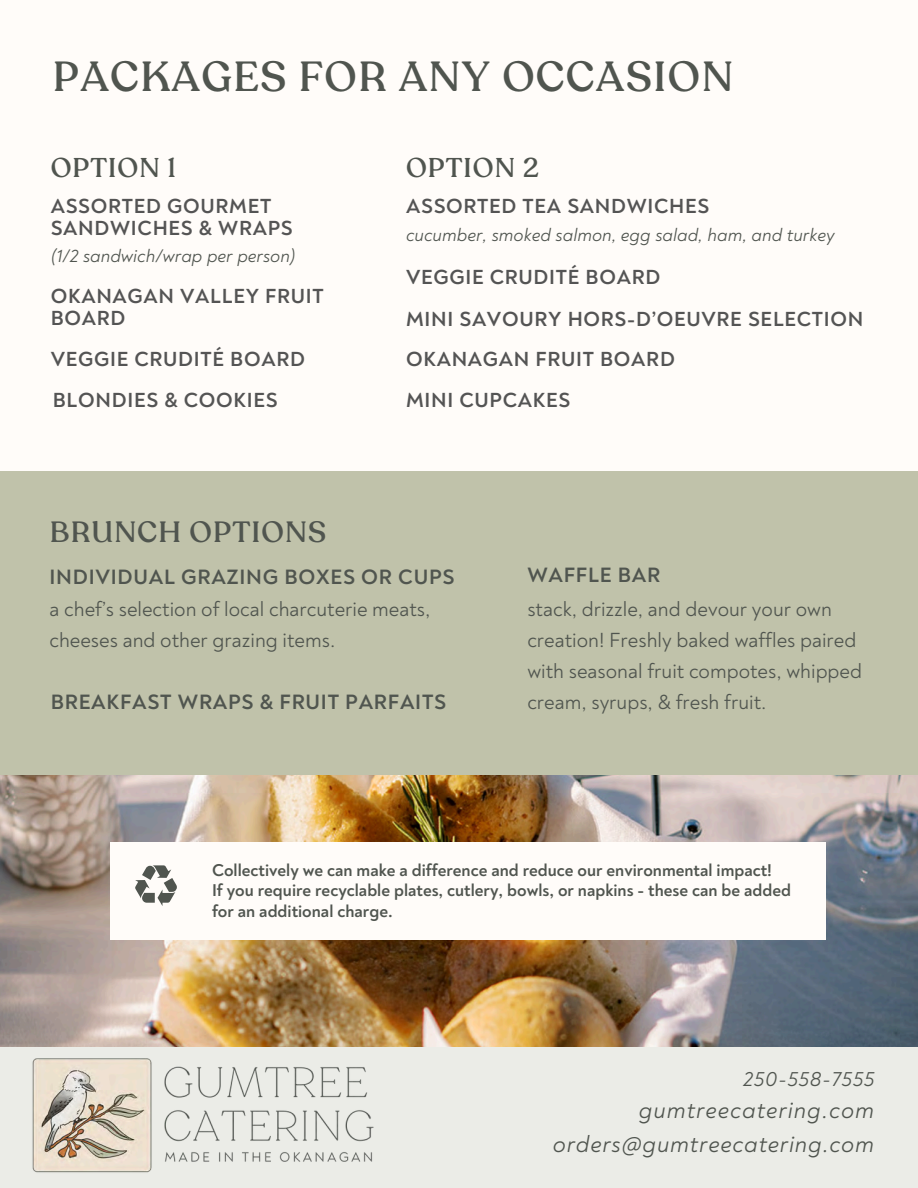
<style>
.page{position:relative;width:918px;height:1188px;background:#fffcf9}
.page>*{position:absolute;margin:0;border:0;box-sizing:border-box;transform-origin:0 0}
.t1{font:500 42px "Recoleta Alt";letter-spacing:.04em;color:#50554f}
.t2{font:500 29.25px "Recoleta Alt";letter-spacing:.04em;color:#50554f}
.t3{font:500 27.15px "Recoleta Alt";letter-spacing:.04em;color:#50554f}
.t4{font:italic 23.7px "Noah";letter-spacing:.035em;color:#50554f}
.t5{font:700 21.15px "Noah";letter-spacing:.035em;color:#50554f}
.t6{font:italic 21px "Noah";letter-spacing:.045em;color:#50554f}
.t7{font:700 20.85px/21.9px "Noah";letter-spacing:.035em;color:#545454}
.t8{font:20.85px/31.2px "Noah";color:#50554f}
.t9{font:italic 18.3px "Noah";color:#50554f}
.t10{font:700 17.4px/20.7px "Noah";color:#50554f}
</style>
<div class="page">
<img style="left:0;top:775px;width:917px;height:272px">
<div style="left:0;top:1047px;width:918px;height:141px;background:#ebece7"></div>
<img style="left:32px;top:1058px;width:342px;height:115px">
<div style="left:110px;top:842px;width:716px;height:97px;background:#fffcf9"></div>
<svg style="left:135px;top:865px;width:42px;height:41px"></svg>
<div style="left:0;top:471px;width:918px;height:304px;background:#c0c2aa"></div>
<h2 class="t1" style="left:53px;top:49px;width:682px">PACKAGES FOR ANY OCCASION</h2>
<h4 class="t3" style="left:51px;top:150px;width:127px">OPTION 1</h4>
<h4 class="t3" style="left:406px;top:150px;width:134px">OPTION 2</h4>
<h4 class="t7" style="left:51px;top:195px;width:244px">ASSORTED GOURMET<br>SANDWICHES &amp; WRAPS</h4>
<h4 class="t9" style="left:51px;top:245px;width:246px">(1/2 sandwich/wrap per person)</h4>
<p class="t7" style="left:51px;top:286px;width:275px">OKANAGAN VALLEY FRUIT<br>BOARD</p>
<h4 class="t7" style="left:51px;top:349px;width:256px">VEGGIE CRUDITÉ BOARD</h4>
<h4 class="t7" style="left:53px;top:390px;width:226px">BLONDIES &amp; COOKIES</h4>
<p class="t2" style="left:50px;top:513px;width:278px">BRUNCH OPTIONS</p>
<h2 class="t7" style="left:406px;top:195px;width:305px">ASSORTED TEA SANDWICHES</h2>
<h4 class="t9" style="left:406px;top:224px;width:430px">cucumber, smoked salmon, egg salad, ham, and turkey</h4>
<p class="t7" style="left:406px;top:267px;width:256px">VEGGIE CRUDITÉ BOARD</p>
<h4 class="t7" style="left:406px;top:308px;width:459px">MINI SAVOURY HORS-D’OEUVRE SELECTION</h4>
<h4 class="t7" style="left:406px;top:349px;width:270px">OKANAGAN FRUIT BOARD</h4>
<h4 class="t7" style="left:406px;top:390px;width:166px">MINI CUPCAKES</h4>
<p class="t5" style="left:50px;top:564px;width:406px">INDIVIDUAL GRAZING BOXES OR CUPS</p>
<h5 class="t5" style="left:527px;top:562px;width:134px">WAFFLE BAR</h5>
<h6 class="t8" style="left:50px;top:594px;width:382px">a chef’s selection of local charcuterie meats, cheeses and other grazing items.</h6>
<h5 class="t8" style="left:527px;top:594px;width:336px">stack, drizzle, and devour your own creation! Freshly baked waffles paired with seasonal fruit compotes, whipped</h5>
<h3 class="t5" style="left:51px;top:689px;width:397px">BREAKFAST WRAPS &amp; FRUIT PARFAITS</h3>
<h5 class="t8" style="left:527px;top:687px;width:241px">cream, syrups, &amp; fresh fruit.</h5>
<h4 class="t10" style="left:212px;top:860px;width:580px">Collectively we can make a difference and reduce our environmental impact!<br>If you require recyclable plates, cutlery, bowls, or napkins - these can be added for an additional charge.</h4>
<h4 class="t6" style="left:743px;top:1066px;width:132px">250-558-7555</h4>
<h5 class="t4" style="left:639px;top:1096px;width:237px">gumtreecatering.com</h5>
<h2 class="t4" style="left:553px;top:1130px;width:323px">orders@gumtreecatering.com</h2>
</div>
